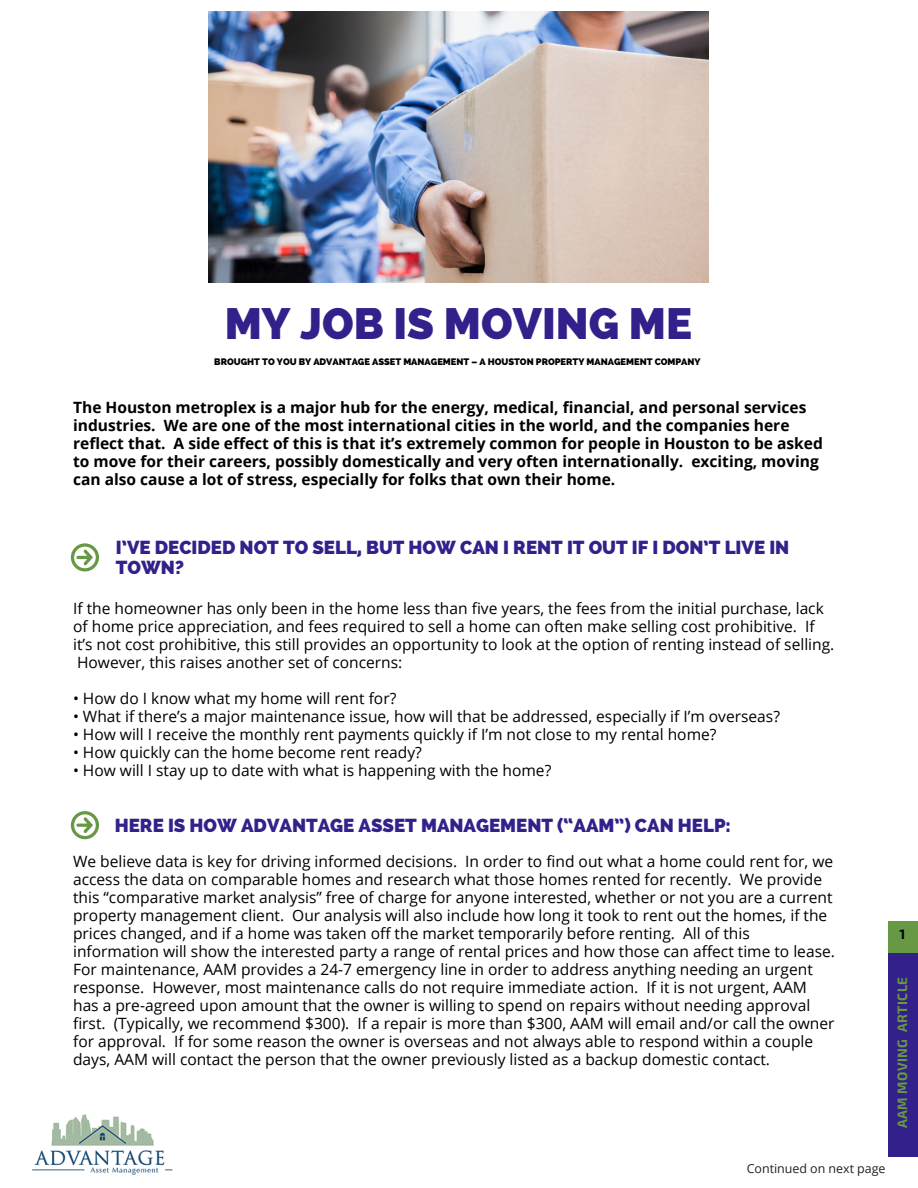
<style>
.page{position:relative;width:918px;height:1188px;background:#fff}
.page>*{position:absolute;margin:0;border:0;box-sizing:border-box;transform-origin:0 0}
.t1{font:800 43.65px "Raleway";color:#34208b}
.t2{font:800 18.75px/19.2px "Raleway";color:#34208b}
.t3{font:15.6px/18px "Open Sans";color:#000}
.t4{font:700 15.6px/18px "Open Sans";color:#000}
.t5{font:700 13.65px "Exo 2";letter-spacing:.03em;color:#679844}
.t6{font:700 13.65px "Exo 2";color:#000}
.t7{font:12.45px "Open Sans";color:#222}
.t8{font:800 9.3px "Raleway";color:#000}
</style>
<div class="page">
<div style="left:888px;top:950px;width:30px;height:207px;background:#34208b"></div>
<div style="left:888px;top:921px;width:30px;height:31px;background:#679844"></div>
<img style="left:208px;top:11px;width:501px;height:271px">
<svg style="left:71px;top:543px;width:28px;height:29px"></svg>
<svg style="left:71px;top:811px;width:28px;height:28px"></svg>
<img style="left:32px;top:1114px;width:141px;height:61px">
<h1 class="t1" style="left:225px;top:298px;width:469px">MY JOB IS MOVING ME</h1>
<p class="t8" style="left:214px;top:356px;width:488px">BROUGHT TO YOU BY ADVANTAGE ASSET MANAGEMENT – A HOUSTON PROPERTY MANAGEMENT COMPANY</p>
<p class="t4" style="left:73px;top:398px;width:751px">The Houston metroplex is a major hub for the energy, medical, financial, and personal services industries. We are one of the most international cities in the world, and the companies here reflect that. A side effect of this is that it’s extremely common for people in Houston to be asked to move for their careers, possibly domestically and very often internationally. exciting, moving can also cause a lot of stress, especially for folks that own their home.</p>
<p class="t2" style="left:116px;top:538px;width:675px">I’VE DECIDED NOT TO SELL, BUT HOW CAN I RENT IT OUT IF I DON’T LIVE IN<br>TOWN?</p>
<p class="t3" style="left:73px;top:599px;width:763px">If the homeowner has only been in the home less than five years, the fees from the initial purchase, lack of home price appreciation, and fees required to sell a home can often make selling cost prohibitive. If it’s not cost prohibitive, this still provides an opportunity to look at the option of renting instead of selling.<br>However, this raises another set of concerns:</p>
<p class="t3" style="left:73px;top:689px;width:325px">• How do I know what my home will rent for?</p>
<p class="t3" style="left:73px;top:707px;width:708px">• What if there’s a major maintenance issue, how will that be addressed, especially if I’m overseas?</p>
<p class="t3" style="left:73px;top:725px;width:645px">• How will I receive the monthly rent payments quickly if I’m not close to my rental home?</p>
<p class="t3" style="left:73px;top:743px;width:350px">• How quickly can the home become rent ready?</p>
<p class="t3" style="left:73px;top:761px;width:480px">• How will I stay up to date with what is happening with the home?</p>
<p class="t2" style="left:115px;top:816px;width:618px">HERE IS HOW ADVANTAGE ASSET MANAGEMENT (“AAM”) CAN HELP:</p>
<p class="t3" style="left:73px;top:852px;width:763px">We believe data is key for driving informed decisions. In order to find out what a home could rent for, we access the data on comparable homes and research what those homes rented for recently. We provide this “comparative market analysis” free of charge for anyone interested, whether or not you are a current property management client. Our analysis will also include how long it took to rent out the homes, if the prices changed, and if a home was taken off the market temporarily before renting. All of this information will show the interested party a range of rental prices and how those can affect time to lease.<br>For maintenance, AAM provides a 24-7 emergency line in order to address anything needing an urgent response. However, most maintenance calls do not require immediate action. If it is not urgent, AAM has a pre-agreed upon amount that the owner is willing to spend on repairs without needing approval first. (Typically, we recommend $300). If a repair is more than $300, AAM will email and/or call the owner for approval. If for some reason the owner is overseas and not always able to respond within a couple days, AAM will contact the person that the owner previously listed as a backup domestic contact.</p>
<p class="t6" style="left:899px;top:926px;width:7px">1</p>
<p class="t5" style="left:894px;top:1128px;width:153px;rotate:-90deg">AAM MOVING ARTICLE</p>
<p class="t7" style="left:747px;top:1160px;width:140px">Continued on next page</p>
</div>
